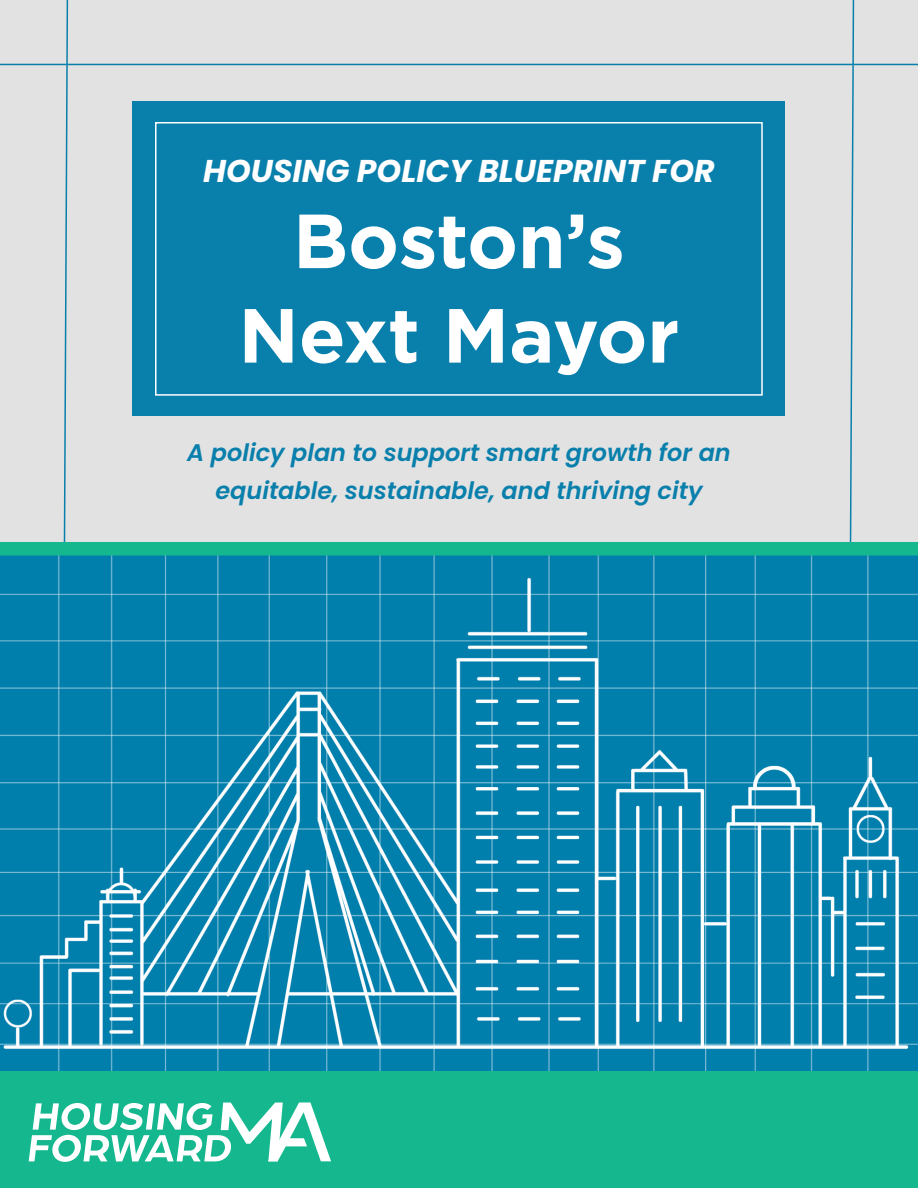
<style>
.page{position:relative;width:918px;height:1188px;background:#fff}
.page>*{position:absolute;margin:0;border:0;box-sizing:border-box;transform-origin:0 0}
.t1{font:700 76.5px/94.5px "Homepage Baukasten";color:#fff;text-align:center}
.t2{font:italic 700 31.5px "Poppins";color:#fff}
.t3{font:italic 600 24px/37.5px "Poppins";color:#097fac;text-align:center}
</style>
<div class="page">
<div style="left:0;top:0;width:918px;height:667px;background:#e2e2e2"></div>
<img style="left:0;top:556px;width:918px;height:515px">
<div style="left:0;top:1071px;width:918px;height:117px;background:#15b78f"></div>
<svg style="left:63px;top:0;width:6px;height:542px"></svg>
<svg style="left:849px;top:0;width:6px;height:542px"></svg>
<div style="left:0;top:542px;width:918px;height:14px;background:#15b78f"></div>
<hr style="left:0;top:64px;width:918px;height:1px;background:#097fac">
<svg style="left:29px;top:1102px;width:302px;height:60px"></svg>
<div style="left:133px;top:101px;width:652px;height:315px;background:#097fac"></div>
<div style="left:155px;top:122px;width:608px;height:274px;background:#097fac;border:2px solid #fff"></div>
<h2 class="t2" style="left:203px;top:153px;width:513px">HOUSING POLICY BLUEPRINT FOR</h2>
<h1 class="t1" style="left:238px;top:192px;width:442px">Boston’s<br>Next Mayor</h1>
<p class="t3" style="left:187px;top:434px;width:545px">A policy plan to support smart growth for an equitable, sustainable, and thriving city</p>
</div>
